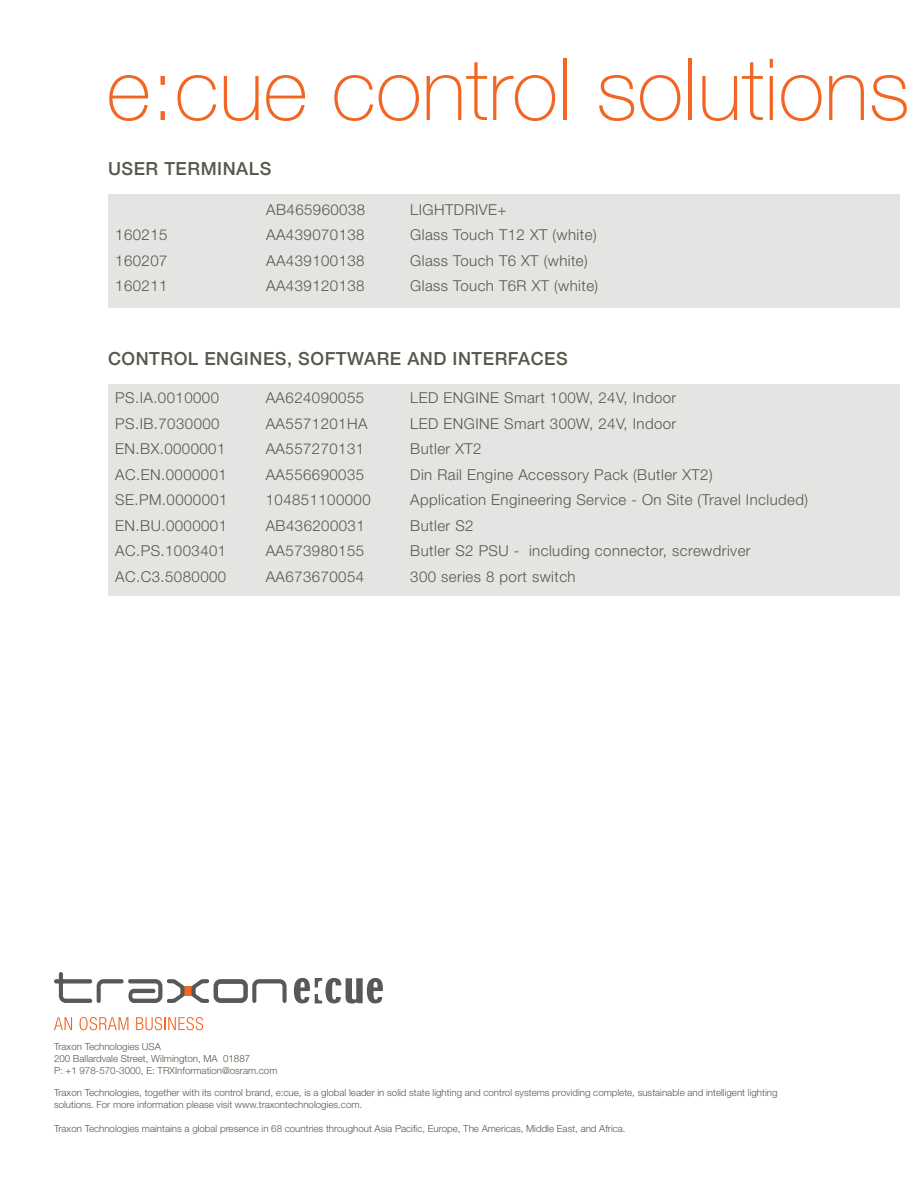
<style>
.page{position:relative;width:918px;height:1188px;background:#fff}
.page>*{position:absolute;margin:0;border:0;box-sizing:border-box;transform-origin:0 0}
.t1{font:100 85.5px "Helvetica Neue LT Pro";color:#f26522}
.t2{font:500 18px "Helvetica 65";letter-spacing:.03em;color:#58574b}
.t3{font:300 15px/25.5px "Helvetica Neue LT Pro";letter-spacing:.03em;color:#58574b}
.t4{font:300 9.75px/12px "Helvetica Neue";color:#58574b}
</style>
<div class="page">
<svg style="left:294px;top:978px;width:89px;height:26px"></svg>
<div style="left:184px;top:987px;width:8px;height:9px;background:#f26722"></div>
<svg style="left:54px;top:972px;width:130px;height:31px"></svg>
<svg style="left:192px;top:979px;width:95px;height:24px"></svg>
<svg style="left:54px;top:1017px;width:18px;height:13px"></svg>
<svg style="left:80px;top:1017px;width:48px;height:13px"></svg>
<svg style="left:136px;top:1017px;width:67px;height:13px"></svg>
<div style="left:108px;top:385px;width:792px;height:211px;background:#e4e4e2"></div>
<div style="left:108px;top:194px;width:792px;height:114px;background:#e4e4e2"></div>
<h1 class="t1" style="left:106px;top:39px;width:805px">e:cue control solutions</h1>
<p class="t2" style="left:108px;top:158px;width:165px">USER TERMINALS</p>
<p class="t3" style="left:266px;top:196px;width:101px;text-align:justify">AB465960038<br>AA439070138<br>AA439100138<br>AA439120138</p>
<p class="t3" style="left:410px;top:196px;width:189px">LIGHTDRIVE+<br>Glass Touch T12 XT (white)<br>Glass Touch T6 XT (white)<br>Glass Touch T6R XT (white)</p>
<p class="t3" style="left:115px;top:222px;width:54px;text-align:justify">160215<br>160207<br>160211</p>
<p class="t2" style="left:108px;top:348px;width:461px">CONTROL ENGINES, SOFTWARE AND INTERFACES</p>
<p class="t3" style="left:266px;top:385px;width:107px">AA624090055<br>AA5571201HA<br>AA557270131<br>AA556690035<br>104851100000<br>AB436200031<br>AA573980155<br>AA673670054</p>
<p class="t3" style="left:115px;top:385px;width:114px">PS.IA.0010000<br>PS.IB.7030000<br>EN.BX.0000001<br>AC.EN.0000001<br>SE.PM.0000001<br>EN.BU.0000001<br>AC.PS.1003401<br>AC.C3.5080000</p>
<p class="t3" style="left:410px;top:385px;width:399px">LED ENGINE Smart 100W, 24V, Indoor<br>LED ENGINE Smart 300W, 24V, Indoor<br>Butler XT2<br>Din Rail Engine Accessory Pack (Butler XT2)<br>Application Engineering Service - On Site (Travel Included)<br>Butler S2<br>Butler S2 PSU - including connector, screwdriver<br>300 series 8 port switch</p>
<p class="t4" style="left:54px;top:1040px;width:225px">Traxon Technologies USA<br>200 Ballardvale Street, Wilmington, MA 01887<br>P: +1 978-570-3000, E: TRXInformation@osram.com</p>
<p class="t4" style="left:54px;top:1086px;width:725px">Traxon Technologies, together with its control brand, e:cue, is a global leader in solid state lighting and control systems providing complete, sustainable and intelligent lighting solutions. For more information please visit www.traxontechnologies.com.</p>
<p class="t4" style="left:54px;top:1122px;width:573px">Traxon Technologies maintains a global presence in 68 countries throughout Asia Pacific, Europe, The Americas, Middle East, and Africa.</p>
</div>
